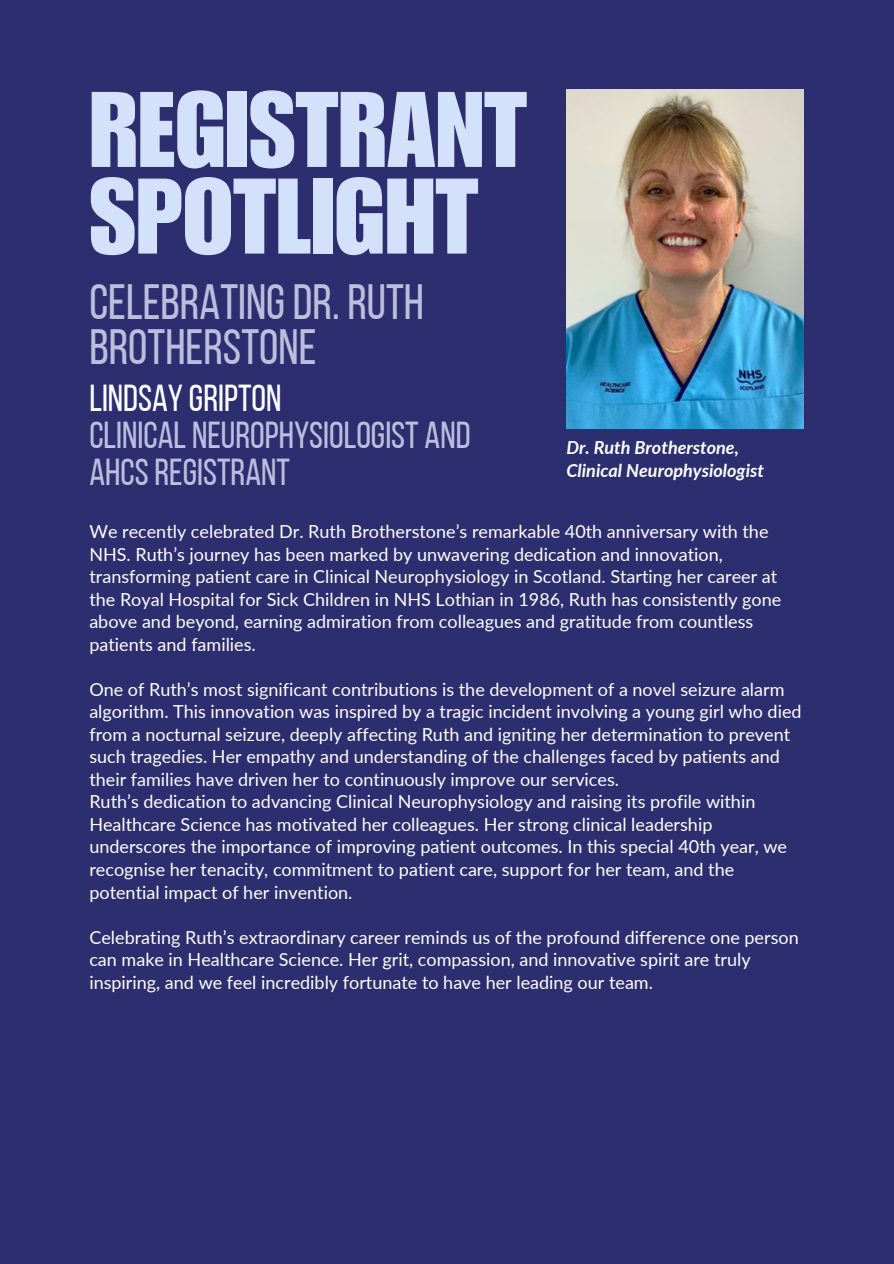
<style>
.page{position:relative;width:894px;height:1264px;background:#fff}
.page>*{position:absolute;margin:0;border:0;box-sizing:border-box;transform-origin:0 0}
.t1{font:105px/86.7px "Impact LT Std";color:#d4e1fa}
.t2{font:49.5px/45px "Bebas Neue";color:#bdbedd}
.t3{font:37.5px/37.2px "Bebas Neue";color:#bdbedd}
.t4{font:18px/22.5px "Lato";color:#fff}
.t5{font:italic 700 18px/22.5px "Lato";color:#fff}
.s1{color:#fff}
</style>
<div class="page">
<div style="left:0;top:0;width:893px;height:1263px;background:#2d2e70"></div>
<img style="left:566px;top:89px;width:237px;height:339px">
<h1 class="t1" style="left:89px;top:101px;width:439px">REGISTRANT<br>SPOTLIGHT</h1>
<p class="t2" style="left:89px;top:284px;width:336px">CELEBRATINGDR. RUTH<br>BROTHERSTONE</p>
<p class="t3" style="left:89px;top:383px;width:382px"><span class="s1">LINDSAY GRIPTON<br></span>CLINICAL NEUROPHYSIOLOGIST AND<br>AHCSREGISTRANT</p>
<p class="t5" style="left:566px;top:436px;width:199px">Dr. Ruth Brotherstone,<br>Clinical Neurophysiologist</p>
<h2 class="t4" style="left:89px;top:520px;width:693px">We recently celebrated Dr. Ruth Brotherstone’s remarkable 40th anniversary with the NHS. Ruth’s journey has been marked by unwavering dedication and innovation, transforming patient care in Clinical Neurophysiology in Scotland. Starting her career at the Royal Hospital for Sick Children in NHS Lothian in 1986, Ruth has consistently gone above and beyond, earning admiration from colleagues and gratitude from countless patients and families.</h2>
<h3 class="t4" style="left:89px;top:677px;width:713px">One of Ruth’s most significant contributions is the development of a novel seizure alarm algorithm. This innovation was inspired by a tragic incident involving a young girl who died from a nocturnal seizure, deeply affecting Ruth and igniting her determination to prevent such tragedies. Her empathy and understanding of the challenges faced by patients and their families have driven her to continuously improve our services.</h3>
<h4 class="t4" style="left:89px;top:790px;width:699px">Ruth’s dedication to advancing Clinical Neurophysiology and raising its profile within Healthcare Science has motivated her colleagues. Her strong clinical leadership underscores the importance of improving patient outcomes. In this special 40th year, we recognise her tenacity, commitment to patient care, support for her team, and the potential impact of her invention.</h4>
<p class="t4" style="left:89px;top:925px;width:710px">Celebrating Ruth’s extraordinary career reminds us of the profound difference one person can make in Healthcare Science. Her grit, compassion, and innovative spirit are truly inspiring, and we feel incredibly fortunate to have her leading our team.</p>
</div>
